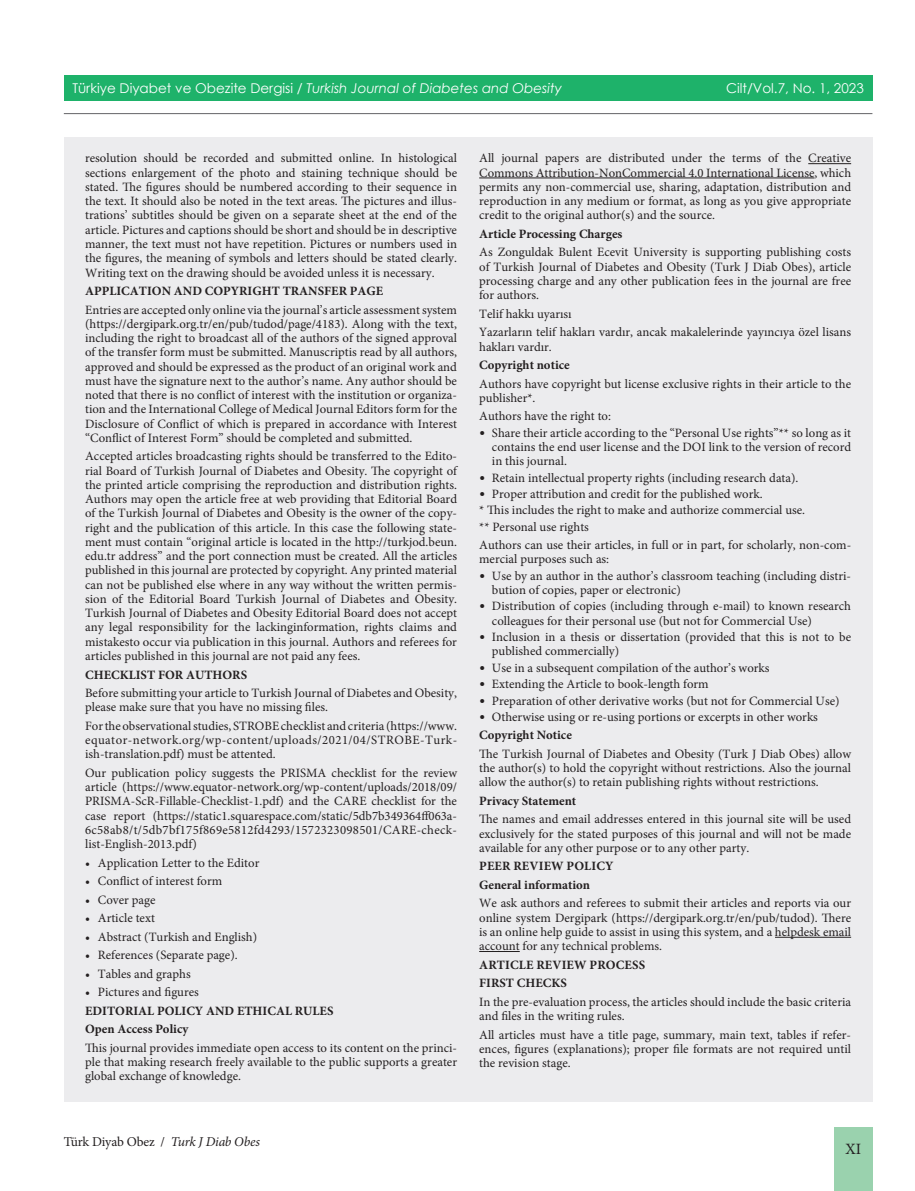
<style>
.page{position:relative;width:915px;height:1191px;background:#fff}
.page>*{position:absolute;margin:0;border:0;box-sizing:border-box;transform-origin:0 0}
.t1{font:15.75px "Minion Pro";color:#231f20}
.t2{font:italic 13.5px "Century Gothic";color:#fff}
.t3{font:13.5px "Minion Pro";letter-spacing:-.01em;color:#231f20}
.t4{font:13.5px "Century Gothic";color:#fff}
.t5{font:12.75px/14.2px "Minion Pro";color:#231f20;text-align:justify}
.t6{font:700 12.75px/18.5px "Minion Pro";color:#231f20}
.s1{font-style:normal}
.s2{font-style:italic}
.s3{font-family:"Calibri"}
.s4{font-weight:700}
</style>
<div class="page">
<div style="left:833px;top:1127px;width:39px;height:64px;background:#9ad2ae"></div>
<div style="left:64px;top:137px;width:808px;height:964px;background:#ececee"></div>
<div style="left:64px;top:75px;width:808px;height:26px;background:#1eb26a"></div>
<hr style="left:64px;top:113px;width:808px;height:1px;background:#636366">
<hr style="left:808px;top:163px;width:42px;height:1px;background:#231f20">
<hr style="left:479px;top:178px;width:335px;height:1px;background:#231f20">
<hr style="left:774px;top:937px;width:76px;height:1px;background:#231f20">
<hr style="left:479px;top:951px;width:40px;height:1px;background:#231f20">
<p class="t2" style="left:72px;top:79px;width:491px"><span class="s1">Türkiye Diyabet ve Obezite Dergisi /</span> Turkish Journal of Diabetes and Obesity</p>
<p class="t4" style="left:725px;top:79px;width:139px">Cilt/Vol.7, No. 1, 2023</p>
<p class="t5" style="left:85px;top:151px;width:373px">resolution should be recorded and submitted online. In histological sections enlargement of the photo and staining technique should be stated. The figures should be numbered according to their sequence in the text. It should also be noted in the text areas. The pictures and illus&shy;trations’ subtitles should be given on a separate sheet at the end of the article. Pictures and captions should be short and should be in descriptive manner, the text must not have repetition. Pictures or numbers used in the figures, the meaning of symbols and letters should be stated clearly.<br>Writing text on the drawing should be avoided unless it is necessary.</p>
<p class="t6" style="left:85px;top:281px;width:299px">APPLICATION AND COPYRIGHT TRANSFER PAGE</p>
<p class="t5" style="left:85px;top:302px;width:373px">Entries are accepted only online via the journal’s article assessment system (https://dergipark.org.tr/en/pub/tudod/page/4183). Along with the text, including the right to broadcast all of the authors of the signed approval of the transfer form must be submitted. Manuscriptis read by all authors, approved and should be expressed as the product of an original work and must have the signature next to the author’s name. Any author should be noted that there is no conflict of interest with the institution or organiza&shy;tion and the International College of Medical Journal Editors form for the Disclosure of Conflict of which is prepared in accordance with Interest “Conflict of Interest Form” should be completed and submitted.</p>
<p class="t5" style="left:85px;top:449px;width:373px">Accepted articles broadcasting rights should be transferred to the Edito&shy;rial Board of Turkish Journal of Diabetes and Obesity. The copyright of the printed article comprising the reproduction and distribution rights.<br>Authors may open the article free at web providing that Editorial Board of the Turkish Journal of Diabetes and Obesity is the owner of the copy&shy;right and the publication of this article. In this case the following state&shy;ment must contain “original article is located in the http://turkjod.beun. edu.tr address” and the port connection must be created. All the articles published in this journal are protected by copyright. Any printed material can not be published else where in any way without the written permis&shy;sion of the Editorial Board Turkish Journal of Diabetes and Obesity.<br>Turkish Journal of Diabetes and Obesity Editorial Board does not accept any legal responsibility for the lackinginformation, rights claims and mistakesto occur via publication in this journal. Authors and referees for articles published in this journal are not paid any fees.</p>
<p class="t6" style="left:85px;top:665px;width:163px">CHECKLIST FOR AUTHORS</p>
<p class="t5" style="left:85px;top:686px;width:373px">Before submitting your article to Turkish Journal of Diabetes and Obesity, please make sure that you have no missing files.</p>
<p class="t5" style="left:85px;top:718px;width:373px">For the observational studies, STROBE checklist and criteria (https://www. equator-network.org/wp-content/uploads/2021/04/STROBE-Turk&shy;ish-translation.pdf) must be attented.</p>
<p class="t5" style="left:85px;top:765px;width:373px">Our publication policy suggests the PRISMA checklist for the review article (https://www.equator-network.org/wp-content/uploads/2018/09/ PRISMA-ScR-Fillable-Checklist-1.pdf) and the CARE checklist for the case report (https://static1.squarespace.com/static/5db7b349364ff063a-6c58ab8/t/5db7bf175f869e5812fd4293/1572323098501/CARE-check&shy;list-English-2013.pdf)</p>
<p class="t5" style="left:85px;top:855px;width:176px">• Application Letter to the Editor</p>
<p class="t5" style="left:85px;top:874px;width:139px">• Conflict of interest form</p>
<p class="t5" style="left:85px;top:892px;width:72px">• Cover page</p>
<p class="t5" style="left:85px;top:911px;width:71px">• Article text</p>
<p class="t5" style="left:85px;top:929px;width:173px">• Abstract (Turkish and English)</p>
<p class="t5" style="left:85px;top:948px;width:154px">• References (Separate page).</p>
<p class="t5" style="left:85px;top:966px;width:107px">• Tables and graphs</p>
<p class="t5" style="left:85px;top:985px;width:115px">• Pictures and figures</p>
<p class="t6" style="left:85px;top:1001px;width:250px">EDITORIAL POLICY AND ETHICAL RULES<br>Open Access Policy</p>
<p class="t5" style="left:85px;top:1040px;width:373px">This journal provides immediate open access to its content on the princi&shy;ple that making research freely available to the public supports a greater global exchange of knowledge.</p>
<p class="t3" style="left:64px;top:1132px;width:197px">Türk Diyab Obez / <span class="s2">Turk J Diab Obes</span></p>
<p class="t5" style="left:479px;top:151px;width:373px">All journal papers are distributed under the terms of the Creative Commons Attribution-NonCommercial 4.0 International License, which permits any non-commercial use, sharing, adaptation, distribution and reproduction in any medium or format, as long as you give appropriate credit to the original author(s) and the source.</p>
<p class="t6" style="left:479px;top:224px;width:145px">Article Processing Charges</p>
<p class="t5" style="left:479px;top:245px;width:373px">As Zonguldak Bulent Ecevit University is supporting publishing costs of Turkish Journal of Diabetes and Obesity (Turk J Diab Obes), article processing charge and any other publication fees in the journal are free for authors.</p>
<p class="t5" style="left:479px;top:304px;width:373px;line-height:18.5px">Telif hakkı uyarısı<br>Yazarların telif hakları vardır, ancak makalelerinde yayıncıya özel lisans</p>
<p class="t5" style="left:479px;top:339px;width:74px">hakları vardır.</p>
<p class="t6" style="left:479px;top:355px;width:92px">Copyright notice</p>
<p class="t5" style="left:479px;top:376px;width:373px">Authors have copyright but license exclusive rights in their article to the publisher*.</p>
<p class="t5" style="left:479px;top:409px;width:133px">Authors have the right to:</p>
<p class="t5" style="left:492px;top:425px;width:360px;text-indent:-13px"><span class="s3">•</span> Share their article according to the “Personal Use rights”** so long as it contains the end user license and the DOI link to the version of record in this journal.</p>
<p class="t5" style="left:479px;top:470px;width:320px"><span class="s3">•</span> Retain intellectual property rights (including research data).</p>
<p class="t5" style="left:479px;top:486px;width:327px;line-height:16.4px;text-align:left"><span class="s3">•</span> Proper attribution and credit for the published work.<br>* This includes the right to make and authorize commercial use. ** Personal use rights</p>
<p class="t5" style="left:479px;top:538px;width:373px">Authors can use their articles, in full or in part, for scholarly, non-com&shy;mercial purposes such as:</p>
<p class="t5" style="left:492px;top:568px;width:360px;text-indent:-13px"><span class="s3">•</span> Use by an author in the author’s classroom teaching (including distri&shy;bution of copies, paper or electronic)</p>
<p class="t5" style="left:492px;top:599px;width:360px;text-indent:-13px"><span class="s3">•</span> Distribution of copies (including through e-mail) to known research colleagues for their personal use (but not for Commercial Use)</p>
<p class="t5" style="left:492px;top:630px;width:360px;text-indent:-13px"><span class="s3">•</span> Inclusion in a thesis or dissertation (provided that this is not to be published commercially)</p>
<p class="t5" style="left:479px;top:660px;width:292px"><span class="s3">•</span> Use in a subsequent compilation of the author’s works</p>
<p class="t5" style="left:479px;top:677px;width:231px"><span class="s3">•</span> Extending the Article to book-length form</p>
<p class="t5" style="left:479px;top:693px;width:361px"><span class="s3">•</span> Preparation of other derivative works (but not for Commercial Use)</p>
<p class="t5" style="left:479px;top:707px;width:340px;line-height:18.5px"><span class="s3">•</span> Otherwise using or re-using portions or excerpts in other works<br><span class="s4">Copyright Notice</span></p>
<p class="t5" style="left:479px;top:746px;width:373px">The Turkish Journal of Diabetes and Obesity (Turk J Diab Obes) allow the author(s) to hold the copyright without restrictions. Also the journal allow the author(s) to retain publishing rights without restrictions.</p>
<p class="t6" style="left:479px;top:791px;width:98px">Privacy Statement</p>
<p class="t5" style="left:479px;top:812px;width:373px">The names and email addresses entered in this journal site will be used exclusively for the stated purposes of this journal and will not be made available for any other purpose or to any other party.</p>
<p class="t6" style="left:479px;top:857px;width:136px">PEER REVIEW POLICY<br>General information</p>
<p class="t5" style="left:479px;top:896px;width:373px">We ask authors and referees to submit their articles and reports via our online system Dergipark (https://dergipark.org.tr/en/pub/tudod). There is an online help guide to assist in using this system, and a helpdesk email account for any technical problems.</p>
<p class="t6" style="left:479px;top:955px;width:167px">ARTICLE REVIEW PROCESS<br>FIRST CHECKS</p>
<p class="t5" style="left:479px;top:994px;width:373px">In the pre-evaluation process, the articles should include the basic criteria and files in the writing rules.</p>
<p class="t5" style="left:479px;top:1027px;width:373px">All articles must have a title page, summary, main text, tables if refer&shy;ences, figures (explanations); proper file formats are not required until the revision stage.</p>
<p class="t1" style="left:845px;top:1138px;width:17px">XI</p>
</div>
